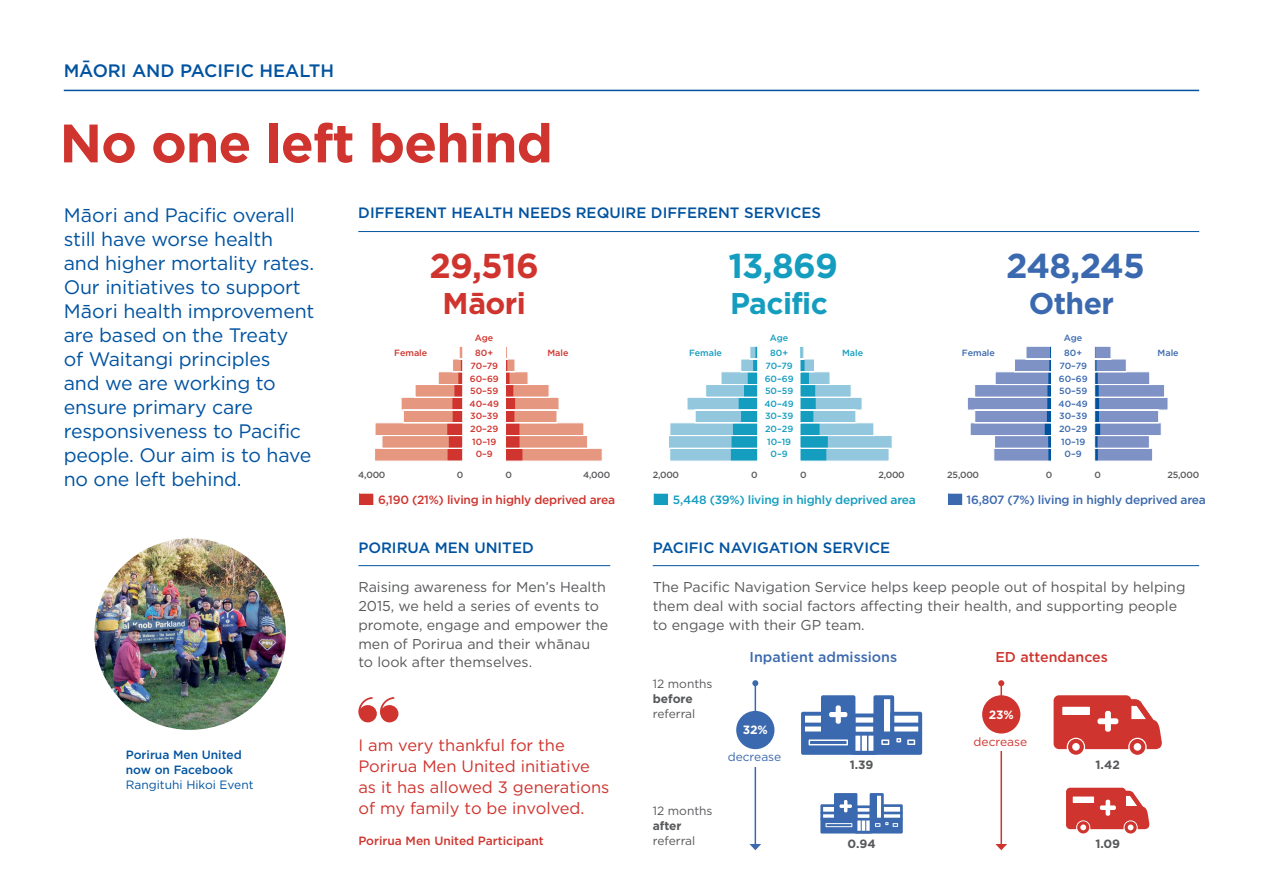
<style>
.page{position:relative;width:1263px;height:893px;background:#fff}
.page>*{position:absolute;margin:0;border:0;box-sizing:border-box;transform-origin:0 0}
.t1{font:700 54px "Gotham HTF";letter-spacing:-.02em;color:#cf342e}
.t2{font:700 34.5px "Gotham HTF";letter-spacing:-.03em;color:#3b69af}
.t3{font:700 34.5px "Gotham HTF";color:#cf342e}
.t4{font:700 34.5px "Gotham HTF";color:#149dbf}
.t5{font:700 30px "Gotham HTF";letter-spacing:-.02em;color:#149dbf}
.t6{font:700 30px "Gotham HTF";color:#cf342e}
.t7{font:700 30px "Gotham HTF";letter-spacing:-.02em;color:#3b69af}
.t8{font:19.5px/24px "Gotham HTF";letter-spacing:-.01em;color:#0153a0}
.t9{font:500 18px "Gotham HTF";color:#0153a0}
.t10{font:16.5px/21px "Gotham HTF";color:#cf342e}
.t11{font:500 15px "Gotham HTF";color:#0153a0}
.t12{font:14.25px/18.8px "Gotham HTF";color:#57585a}
.t13{font:500 14.25px "Gotham HTF";color:#3b69af}
.t14{font:500 14.25px "Gotham HTF";color:#cf342e}
.t15{font:500 12px "Gotham HTF";letter-spacing:-.02em;color:#cf342e}
.t16{font:500 12px "Gotham HTF";letter-spacing:-.02em;color:#149dbf}
.t17{font:500 12px "Gotham HTF";letter-spacing:-.02em;color:#3b69af}
.t18{font:12px "Gotham HTF";color:#57585a}
.t19{font:500 12px/15px "Gotham HTF";color:#0153a0}
.t20{font:500 12px "Gotham HTF";color:#cf342e}
.t21{font:700 12px "Gotham HTF";color:#57585a}
.t22{font:12px "Gotham HTF";color:#0153a0}
.t23{font:12px "Gotham HTF";color:#3b69af}
.t24{font:12px "Gotham HTF";color:#cf342e}
.t25{font:700 12px "Gotham HTF";color:#fff}
.t26{font:500 9px/12.6px "Gotham HTF";color:#cf342e;text-align:center}
.t27{font:500 9px/12.6px "Gotham HTF";color:#149dbf;text-align:center}
.t28{font:500 9px/12.6px "Gotham HTF";color:#3b69af;text-align:center}
.t29{font:500 9px "Gotham HTF";letter-spacing:-.04em;color:#57585a}
</style>
<div class="page">
<hr style="left:64px;top:90px;width:1135px;height:1px;background:#0153a0">
<hr style="left:358px;top:231px;width:841px;height:1px;background:#0153a0">
<hr style="left:653px;top:565px;width:546px;height:1px;background:#0153a0">
<hr style="left:358px;top:565px;width:252px;height:1px;background:#0153a0">
<img style="left:94px;top:538px;width:192px;height:192px;border-radius:96px">
<svg style="left:359px;top:493px;width:15px;height:12px"></svg>
<svg style="left:653px;top:493px;width:15px;height:12px"></svg>
<svg style="left:948px;top:493px;width:15px;height:12px"></svg>
<svg style="left:375px;top:346px;width:88px;height:115px"></svg>
<svg style="left:669px;top:346px;width:89px;height:115px"></svg>
<svg style="left:800px;top:346px;width:92px;height:115px"></svg>
<svg style="left:358px;top:697px;width:40px;height:25px"></svg>
<hr style="left:755px;top:683px;width:1px;height:162px;background:#3b69af">
<svg style="left:749px;top:844px;width:12px;height:6px"></svg>
<svg style="left:752px;top:680px;width:6px;height:6px"></svg>
<div style="left:728px;top:749px;width:55px;height:18px;background:#fff"></div>
<div style="left:736px;top:711px;width:38px;height:38px;background:#3b69af;border-radius:50%"></div>
<hr style="left:1000px;top:683px;width:2px;height:162px;background:#cf342e">
<svg style="left:995px;top:844px;width:12px;height:6px"></svg>
<svg style="left:998px;top:680px;width:6px;height:6px"></svg>
<div style="left:974px;top:733px;width:53px;height:18px;background:#fff"></div>
<div style="left:982px;top:695px;width:38px;height:38px;background:#cf342e;border-radius:50%"></div>
<svg style="left:1053px;top:695px;width:109px;height:60px"></svg>
<svg style="left:1066px;top:788px;width:84px;height:45px"></svg>
<svg style="left:801px;top:695px;width:121px;height:60px"></svg>
<svg style="left:820px;top:793px;width:83px;height:40px"></svg>
<svg style="left:506px;top:346px;width:96px;height:115px"></svg>
<svg style="left:1094px;top:346px;width:74px;height:115px"></svg>
<svg style="left:967px;top:346px;width:84px;height:115px"></svg>
<p class="t9" style="left:82px;top:57px;width:10px">¯</p>
<p class="t9" style="left:64px;top:60px;width:272px">MAORI AND PACIFIC HEALTH</p>
<h1 class="t1" style="left:60px;top:112px;width:495px">No one left behind</h1>
<p class="t8" style="left:64px;top:202px;width:252px">M¯aori and Pacific overall still have worse health<br>and higher mortality rates.<br>Our initiatives to support<br>M¯aori health improvement are based on the Treaty<br>of Waitangi principles<br>and we are working to ensure primary care responsiveness to Pacific people. Our aim is to have no one left behind.</p>
<p class="t19" style="left:126px;top:747px;width:117px">Porirua Men United now on Facebook</p>
<p class="t22" style="left:126px;top:778px;width:129px">Rangituhi Hikoi Event</p>
<p class="t11" style="left:358px;top:205px;width:464px">DIFFERENT HEALTH NEEDS REQUIRE DIFFERENT SERVICES</p>
<h2 class="t3" style="left:429px;top:246px;width:111px">29,516</h2>
<h3 class="t6" style="left:443px;top:286px;width:85px">M¯aori</h3>
<h3 class="t5" style="left:730px;top:286px;width:99px">Pacific</h3>
<h3 class="t7" style="left:1029px;top:286px;width:87px">Other</h3>
<h2 class="t4" style="left:728px;top:246px;width:111px">13,869</h2>
<h2 class="t2" style="left:1006px;top:246px;width:140px">248,245</h2>
<p class="t26" style="left:475px;top:332px;width:20px">Age</p>
<p class="t27" style="left:770px;top:332px;width:20px">Age</p>
<p class="t28" style="left:1064px;top:332px;width:20px">Age</p>
<p class="t26" style="left:394px;top:347px;width:35px">Female</p>
<p class="t26" style="left:547px;top:347px;width:23px">Male</p>
<p class="t27" style="left:689px;top:347px;width:35px">Female</p>
<p class="t27" style="left:842px;top:347px;width:23px">Male</p>
<p class="t28" style="left:962px;top:347px;width:35px">Female</p>
<p class="t28" style="left:1157px;top:347px;width:23px">Male</p>
<p class="t26" style="left:470px;top:347px;width:31px">80+<br>70–79<br>60–69<br>50–59<br>40–49<br>30–39<br>20–29<br>10–19<br>0–9</p>
<p class="t27" style="left:764px;top:347px;width:31px">80+<br>70–79<br>60–69<br>50–59<br>40–49<br>30–39<br>20–29<br>10–19<br>0–9</p>
<p class="t28" style="left:1058px;top:347px;width:31px">80+<br>70–79<br>60–69<br>50–59<br>40–49<br>30–39<br>20–29<br>10–19<br>0–9</p>
<p class="t29" style="left:358px;top:469px;width:29px">4,000</p>
<p class="t29" style="left:506px;top:469px;width:8px">0</p>
<p class="t29" style="left:583px;top:469px;width:29px">4,000</p>
<p class="t29" style="left:653px;top:469px;width:28px">2,000</p>
<p class="t29" style="left:800px;top:469px;width:8px">0</p>
<p class="t29" style="left:878px;top:469px;width:28px">2,000</p>
<p class="t29" style="left:947px;top:469px;width:33px">25,000</p>
<p class="t29" style="left:1046px;top:469px;width:8px">0</p>
<p class="t29" style="left:1094px;top:469px;width:8px">0</p>
<p class="t29" style="left:1167px;top:469px;width:33px">25,000</p>
<p class="t29" style="left:457px;top:469px;width:8px">0</p>
<p class="t29" style="left:751px;top:469px;width:8px">0</p>
<p class="t15" style="left:378px;top:492px;width:238px">6,190 (21%) living in highly deprived area</p>
<p class="t16" style="left:673px;top:492px;width:244px">5,448 (39%) living in highly deprived area</p>
<p class="t17" style="left:967px;top:492px;width:241px">16,807 (7%) living in highly deprived area</p>
<p class="t11" style="left:358px;top:539px;width:177px">PORIRUA MEN UNITED</p>
<p class="t11" style="left:653px;top:539px;width:239px">PACIFIC NAVIGATION SERVICE</p>
<p class="t12" style="left:358px;top:578px;width:252px">Raising awareness for Men’s Health<br>2015, we held a series of events to promote, engage and empower the men of Porirua and their wh¯anau to look after themselves.</p>
<p class="t12" style="left:653px;top:578px;width:534px">The Pacific Navigation Service helps keep people out of hospital by helping them deal with social factors affecting their health, and supporting people to engage with their GP team.</p>
<p class="t13" style="left:749px;top:649px;width:149px">Inpatient admissions</p>
<p class="t14" style="left:995px;top:649px;width:114px">ED attendances</p>
<p class="t10" style="left:358px;top:735px;width:253px">I am very thankful for the<br>Porirua Men United initiative as it has allowed 3 generations of my family to be involved.</p>
<p class="t20" style="left:358px;top:834px;width:187px">Porirua Men United Participant</p>
<p class="t18" style="left:653px;top:677px;width:61px">12 months</p>
<p class="t21" style="left:653px;top:691px;width:42px">before</p>
<p class="t18" style="left:653px;top:707px;width:44px">referral</p>
<p class="t25" style="left:743px;top:723px;width:26px">32%</p>
<p class="t23" style="left:728px;top:750px;width:55px">decrease</p>
<p class="t18" style="left:653px;top:804px;width:61px">12 months</p>
<p class="t21" style="left:653px;top:818px;width:30px">after</p>
<p class="t18" style="left:653px;top:834px;width:44px">referral</p>
<p class="t21" style="left:850px;top:757px;width:25px">1.39</p>
<p class="t21" style="left:847px;top:836px;width:30px">0.94</p>
<p class="t25" style="left:989px;top:708px;width:26px">23%</p>
<p class="t24" style="left:974px;top:735px;width:55px">decrease</p>
<p class="t21" style="left:1095px;top:757px;width:26px">1.42</p>
<p class="t21" style="left:1095px;top:836px;width:26px">1.09</p>
</div>
